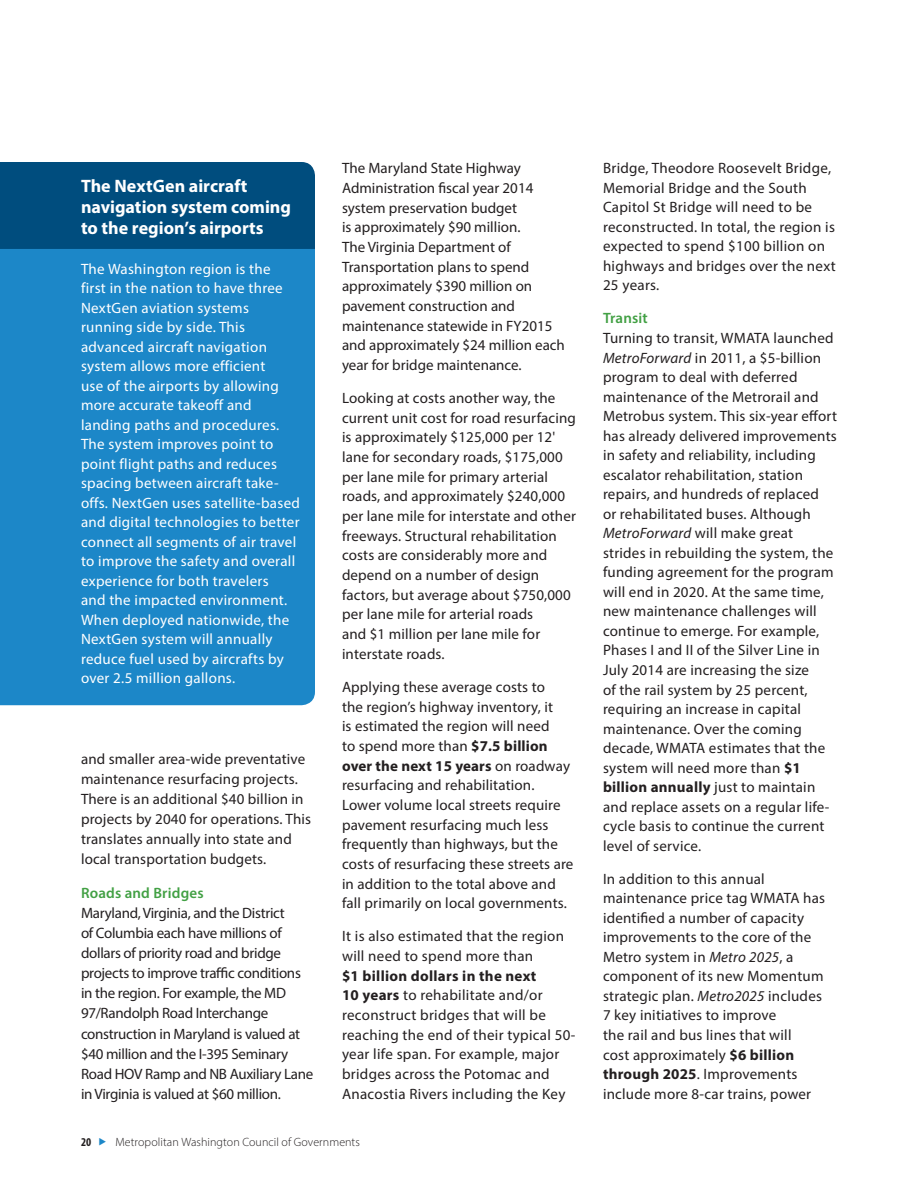
<style>
.page{position:relative;width:918px;height:1188px;background:#fff}
.page>*{position:absolute;margin:0;border:0;box-sizing:border-box;transform-origin:0 0}
.t1{font:700 18px/21px "Myriad Pro";color:#fff}
.t2{font:15px/19.5px "Myriad Pro";letter-spacing:.01em;color:#231f20}
.t3{font:15px/19.5px "Myriad Pro";letter-spacing:.02em;color:#fff}
.t4{font:15px/20.1px "Myriad Pro";letter-spacing:-.02em;color:#231f20}
.t5{font:600 15px "Myriad Pro";letter-spacing:.01em;color:#42a044}
.t6{font:300 12px "Myriad Pro";letter-spacing:.005em;color:#231f20}
.t7{font:700 condensed 12px "Myriad Pro";color:#231f20}
.s1{font-weight:700}
.s2{font-style:italic}
</style>
<div class="page">
<div style="left:0;top:249px;width:315px;height:456px;background:#1c87c8"></div>
<div style="left:0;top:162px;width:315px;height:87px;background:#004d7e"></div>
<p class="t1" style="left:81px;top:175px;width:211px">The NextGen aircraft navigation system coming to the region’s airports</p>
<p class="t3" style="left:81px;top:259px;width:220px">The Washington region is the<br>first in the nation to have three<br>NextGen aviation systems running side by side. This advanced aircraft navigation system allows more efficient<br>use of the airports by allowing more accurate takeoff and landing paths and procedures.<br>The system improves point to point flight paths and reduces spacing between aircraft take&shy;offs. NextGen uses satellite-based and digital technologies to better connect all segments of air travel to improve the safety and overall experience for both travelers<br>and the impacted environment.<br>When deployed nationwide, the<br>NextGen system will annually reduce fuel used by aircrafts by over 2.5 million gallons.</p>
<p class="t2" style="left:81px;top:748px;width:232px;line-height:20.1px">and smaller area-wide preventative maintenance resurfacing projects.<br>There is an additional $40 billion in projects by 2040 for operations. This translates annually into state and local transportation budgets.</p>
<p class="t5" style="left:81px;top:883px;width:124px">Roads and Bridges</p>
<p class="t4" style="left:81px;top:903px;width:234px">Maryland, Virginia, and the District<br>of Columbia each have millions of dollars of priority road and bridge projects to improve traffic conditions in the region. For example, the MD 97/Randolph Road Interchange construction in Maryland is valued at $40 million and the I-395 Seminary Road HOV Ramp and NB Auxiliary Lane in Virginia is valued at $60 million.</p>
<p class="t2" style="left:342px;top:158px;width:224px">The Maryland State Highway<br>Administration fiscal year 2014 system preservation budget<br>is approximately $90 million.<br>The Virginia Department of<br>Transportation plans to spend approximately $390 million on pavement construction and maintenance statewide in FY2015 and approximately $24 million each year for bridge maintenance.</p>
<p class="t2" style="left:342px;top:388px;width:236px">Looking at costs another way, the current unit cost for road resurfacing is approximately $125,000 per 12' lane for secondary roads, $175,000 per lane mile for primary arterial roads, and approximately $240,000 per lane mile for interstate and other freeways. Structural rehabilitation costs are considerably more and depend on a number of design factors, but average about $750,000 per lane mile for arterial roads<br>and $1 million per lane mile for interstate roads.</p>
<p class="t2" style="left:342px;top:677px;width:233px">Applying these average costs to<br>the region’s highway inventory, it<br>is estimated the region will need<br>to spend more than <span class="s1">$7.5 billion over the next 15 years</span> on roadway resurfacing and rehabilitation.<br>Lower volume local streets require pavement resurfacing much less frequently than highways, but the costs of resurfacing these streets are in addition to the total above and fall primarily on local governments.</p>
<p class="t2" style="left:342px;top:926px;width:224px">It is also estimated that the region will need to spend more than</p>
<p class="t2" style="left:342px;top:966px;width:235px"><span class="s1">$1 billion dollars in the next<br>10 years</span> to rehabilitate and/or reconstruct bridges that will be reaching the end of their typical 50- year life span. For example, major bridges across the Potomac and Anacostia Rivers including the Key</p>
<p class="t7" style="left:81px;top:1135px;width:12px">20</p>
<p class="t6" style="left:116px;top:1135px;width:246px">Metropolitan Washington Council of Governments</p>
<p class="t2" style="left:603px;top:158px;width:234px">Bridge, Theodore Roosevelt Bridge,<br>Memorial Bridge and the South<br>Capitol St Bridge will need to be reconstructed. In total, the region is expected to spend $100 billion on highways and bridges over the next<br>25 years.</p>
<p class="t5" style="left:603px;top:309px;width:46px">Transit</p>
<p class="t2" style="left:603px;top:328px;width:236px">Turning to transit, WMATA launched <span class="s2">MetroForward</span> in 2011, a $5-billion program to deal with deferred maintenance of the Metrorail and Metrobus system. This six-year effort has already delivered improvements in safety and reliability, including escalator rehabilitation, station repairs, and hundreds of replaced<br>or rehabilitated buses. Although <span class="s2">MetroForward</span> will make great strides in rebuilding the system, the funding agreement for the program will end in 2020. At the same time, new maintenance challenges will continue to emerge. For example, Phases I and II of the Silver Line in July 2014 are increasing the size<br>of the rail system by 25 percent, requiring an increase in capital maintenance. Over the coming decade, WMATA estimates that the system will need more than <span class="s1">$1 billion annually</span> just to maintain and replace assets on a regular life&shy;cycle basis to continue the current level of service.</p>
<p class="t2" style="left:603px;top:869px;width:224px">In addition to this annual maintenance price tag WMATA has identified a number of capacity improvements to the core of the<br>Metro system in <span class="s2">Metro 2025</span>, a component of its new Momentum strategic plan. <span class="s2">Metro2025</span> includes<br>7 key initiatives to improve<br>the rail and bus lines that will<br>cost approximately <span class="s1">$6 billion through 2025</span>. Improvements include more 8-car trains, power</p>
</div>
